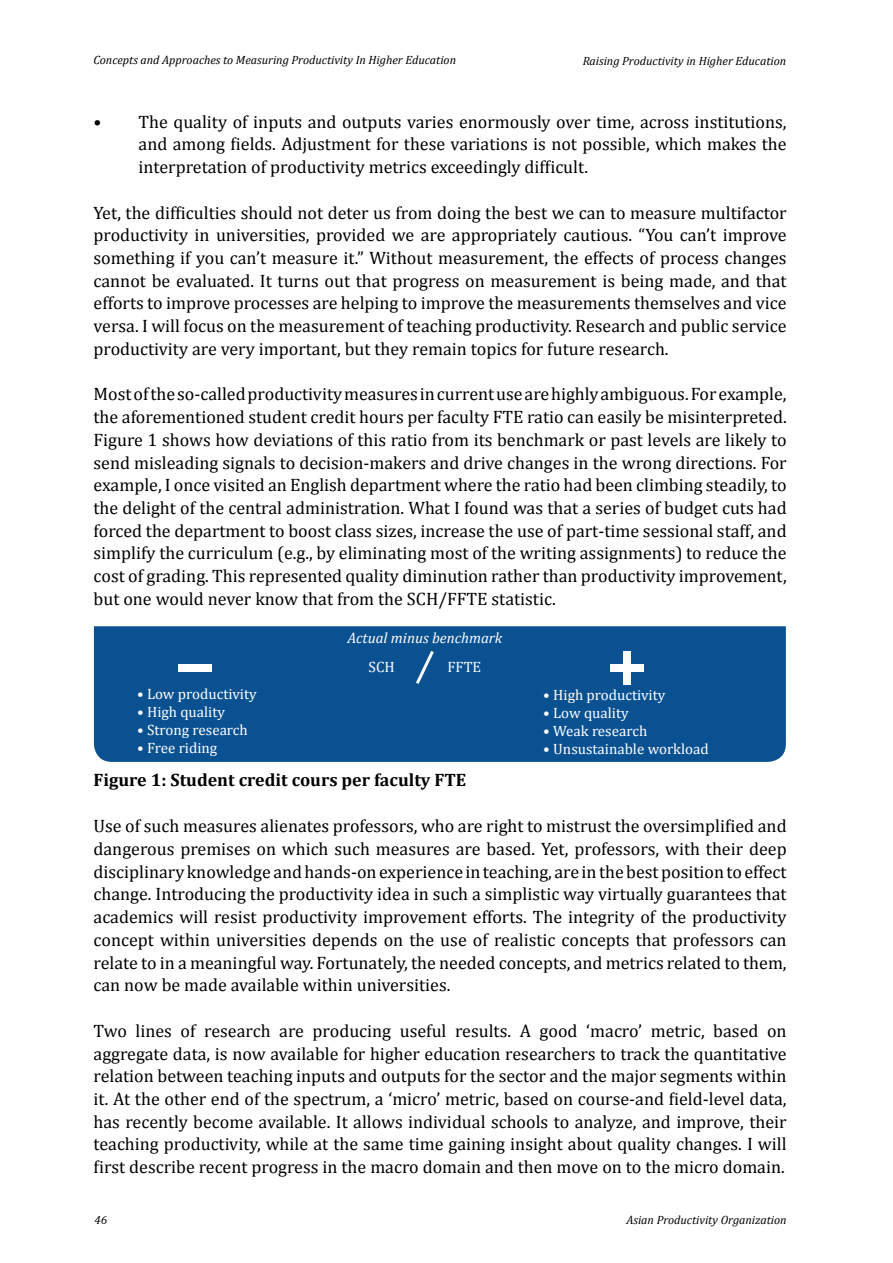
<style>
.page{position:relative;width:893px;height:1263px;background:#fff}
.page>*{position:absolute;margin:0;border:0;box-sizing:border-box;transform-origin:0 0}
.t1{font:18px/22.6px "Cambria";color:#000;text-align:justify}
.t2{font:700 18px "Cambria";color:#000}
.t3{font:15px "Cambria";color:#fff}
.t4{font:italic 15px "Cambria";color:#fff}
.t5{font:italic 12px "Cambria";color:#000}
</style>
<div class="page">
<div style="left:94px;top:626px;width:692px;height:136px;background:#0a5192"></div>
<div style="left:178px;top:664px;width:34px;height:8px;background:#fff"></div>
<div style="left:610px;top:664px;width:34px;height:8px;background:#fff"></div>
<div style="left:623px;top:652px;width:8px;height:33px;background:#fff"></div>
<svg style="left:413px;top:647px;width:23px;height:40px"></svg>
<p class="t5" style="left:94px;top:53px;width:364px">Concepts and Approaches to Measuring Productivity In Higher Education</p>
<p class="t5" style="left:583px;top:53px;width:205px">Raising Productivity in Higher Education</p>
<p class="t1" style="left:139px;top:110px;width:650px;text-indent:-45px">• The quality of inputs and outputs varies enormously over time, across institutions, and among fields. Adjustment for these variations is not possible, which makes the interpretation of productivity metrics exceedingly difficult.</p>
<p class="t1" style="left:94px;top:201px;width:695px">Yet, the difficulties should not deter us from doing the best we can to measure multifactor productivity in universities, provided we are appropriately cautious. “You can’t improve something if you can’t measure it.” Without measurement, the effects of process changes cannot be evaluated. It turns out that progress on measurement is being made, and that efforts to improve processes are helping to improve the measurements themselves and vice versa. I will focus on the measurement of teaching productivity. Research and public service productivity are very important, but they remain topics for future research.</p>
<p class="t1" style="left:94px;top:383px;width:695px">Most of the so-called productivity measures in current use are highly ambiguous. For example, the aforementioned student credit hours per faculty FTE ratio can easily be misinterpreted.<br>Figure 1 shows how deviations of this ratio from its benchmark or past levels are likely to send misleading signals to decision-makers and drive changes in the wrong directions. For example, I once visited an English department where the ratio had been climbing steadily, to the delight of the central administration. What I found was that a series of budget cuts had forced the department to boost class sizes, increase the use of part-time sessional staff, and simplify the curriculum (e.g., by eliminating most of the writing assignments) to reduce the cost of grading. This represented quality diminution rather than productivity improvement, but one would never know that from the SCH/FFTE statistic.</p>
<p class="t4" style="left:347px;top:629px;width:156px">Actual minus benchmark</p>
<p class="t3" style="left:369px;top:658px;width:28px">SCH</p>
<p class="t3" style="left:448px;top:658px;width:35px">FFTE</p>
<p class="t3" style="left:137px;top:685px;width:121px">• Low productivity</p>
<p class="t3" style="left:137px;top:703px;width:89px">• High quality</p>
<p class="t3" style="left:137px;top:721px;width:112px">• Strong research</p>
<p class="t3" style="left:137px;top:739px;width:82px">• Free riding</p>
<p class="t3" style="left:543px;top:686px;width:124px">• High productivity</p>
<p class="t3" style="left:543px;top:704px;width:87px">• Low quality</p>
<p class="t3" style="left:543px;top:722px;width:105px">• Weak research</p>
<p class="t3" style="left:543px;top:740px;width:167px">• Unsustainable workload</p>
<p class="t2" style="left:94px;top:769px;width:374px">Figure 1: Student credit cours per faculty FTE</p>
<p class="t1" style="left:94px;top:815px;width:695px">Use of such measures alienates professors, who are right to mistrust the oversimplified and dangerous premises on which such measures are based. Yet, professors, with their deep disciplinary knowledge and hands-on experience in teaching, are in the best position to effect change. Introducing the productivity idea in such a simplistic way virtually guarantees that academics will resist productivity improvement efforts. The integrity of the productivity concept within universities depends on the use of realistic concepts that professors can relate to in a meaningful way. Fortunately, the needed concepts, and metrics related to them, can now be made available within universities.</p>
<p class="t1" style="left:94px;top:1019px;width:695px">Two lines of research are producing useful results. A good ‘macro’ metric, based on aggregate data, is now available for higher education researchers to track the quantitative relation between teaching inputs and outputs for the sector and the major segments within it. At the other end of the spectrum, a ‘micro’ metric, based on course-and field-level data, has recently become available. It allows individual schools to analyze, and improve, their teaching productivity, while at the same time gaining insight about quality changes. I will first describe recent progress in the macro domain and then move on to the micro domain.</p>
<p class="t5" style="left:94px;top:1213px;width:14px">46</p>
<p class="t5" style="left:626px;top:1213px;width:162px">Asian Productivity Organization</p>
</div>
